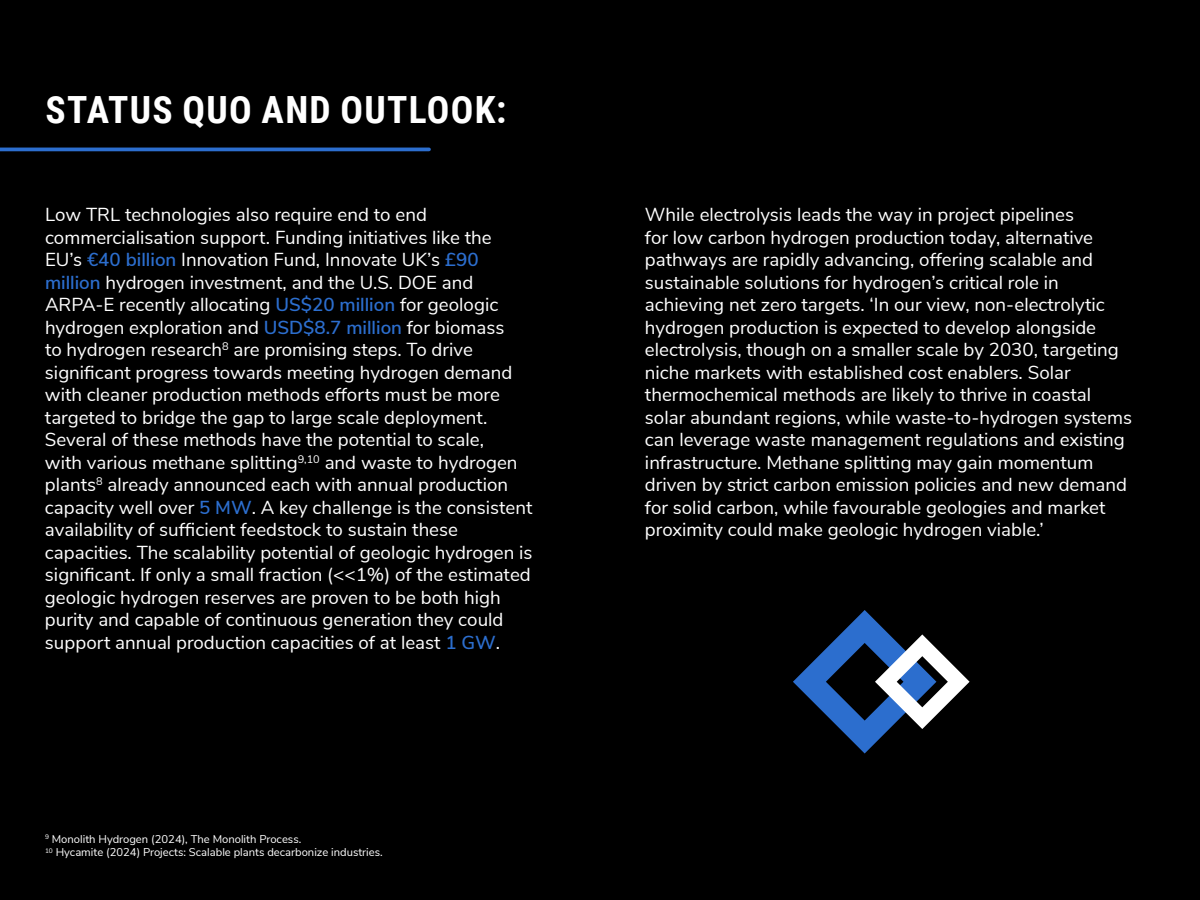
<style>
.page{position:relative;width:1200px;height:900px;background:#000}
.page>*{position:absolute;margin:0;border:0;box-sizing:border-box;transform-origin:0 0}
.t1{font:700 37.5px "Roboto Condensed";letter-spacing:.035em;color:#fff}
.t2{font:18.75px/22.5px "Nunito Sans";color:#fff}
.t3{font:11.25px/13.5px "Nunito Sans";color:#fff}
.s1{font-weight:600;color:#2c6ece}
</style>
<div class="page">
<hr style="left:0;top:148px;width:429px;height:3px;background:#2c6ece">
<svg style="left:793px;top:610px;width:177px;height:144px"></svg>
<h1 class="t1" style="left:46px;top:83px;width:462px">STATUS QUO AND OUTLOOK:</h1>
<p class="t2" style="left:45px;top:203px;width:489px">Low TRL technologies also require end to end commercialisation support. Funding initiatives like the EU’s <span class="s1">€40 billion</span> Innovation Fund, Innovate UK’s <span class="s1">£90 million</span> hydrogen investment, and the U.S. DOE and ARPA-E recently allocating <span class="s1">US$20 million</span> for geologic hydrogen exploration and <span class="s1">USD$8.7 million</span> for biomass<br>to hydrogen research<sup>8</sup> are promising steps. To drive significant progress towards meeting hydrogen demand with cleaner production methods efforts must be more targeted to bridge the gap to large scale deployment.<br>Several of these methods have the potential to scale,<br>with various methane splitting<sup>9,10</sup> and waste to hydrogen plants<sup>8</sup> already announced each with annual production capacity well over <span class="s1">5 MW</span>. A key challenge is the consistent availability of sufficient feedstock to sustain these capacities. The scalability potential of geologic hydrogen is significant. If only a small fraction (&lt;&lt;1%) of the estimated geologic hydrogen reserves are proven to be both high purity and capable of continuous generation they could support annual production capacities of at least <span class="s1">1 GW</span>.</p>
<p class="t2" style="left:645px;top:203px;width:489px">While electrolysis leads the way in project pipelines<br>for low carbon hydrogen production today, alternative pathways are rapidly advancing, offering scalable and sustainable solutions for hydrogen’s critical role in achieving net zero targets. ‘In our view, non-electrolytic hydrogen production is expected to develop alongside electrolysis, though on a smaller scale by 2030, targeting niche markets with established cost enablers. Solar thermochemical methods are likely to thrive in coastal solar abundant regions, while waste-to-hydrogen systems can leverage waste management regulations and existing infrastructure. Methane splitting may gain momentum driven by strict carbon emission policies and new demand for solid carbon, while favourable geologies and market proximity could make geologic hydrogen viable.’</p>
<p class="t3" style="left:45px;top:831px;width:339px"><sup>9</sup> Monolith Hydrogen (2024), The Monolith Process.<br><sup>10</sup> Hycamite (2024) Projects: Scalable plants decarbonize industries.</p>
</div>
